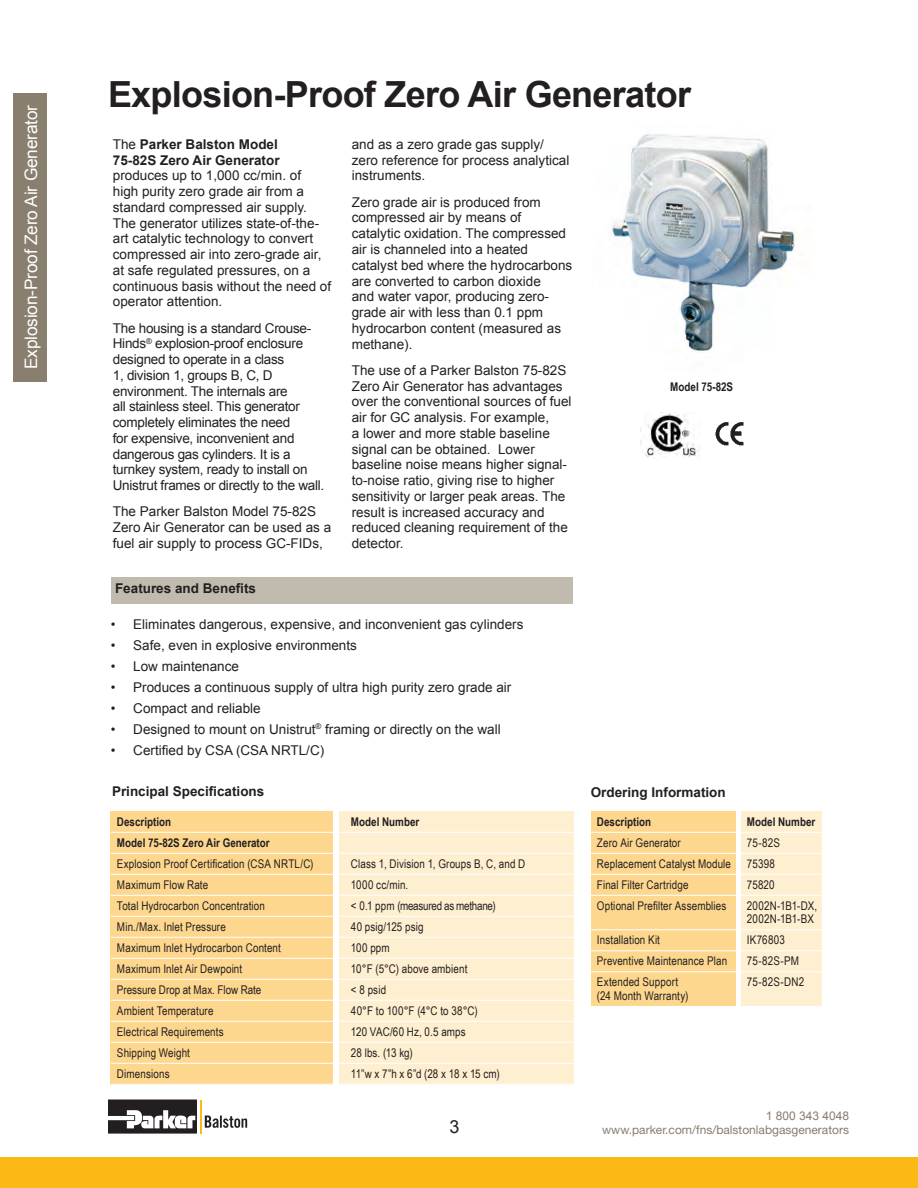
<style>
.page{position:relative;width:918px;height:1188px;background:#fff}
.page>*{position:absolute;margin:0;border:0;box-sizing:border-box;transform-origin:0 0}
.A_Head{font:700 36px "Arial";letter-spacing:-.02em;color:#231f20}
.t1{font:18px "Arial";color:#231f20}
.t2{font:17.25px "Arial";letter-spacing:-.01em;color:#fff}
.BT{font:13.5px/15.8px "Arial";color:#231f20}
.BT-2{font:13.5px/15.8px "Arial";letter-spacing:-.02em;color:#231f20}
.List_BT{font:13.5px "Arial";color:#231f20}
.t3{font:700 13.5px "Arial";color:#231f20}
.Chart_BT{font:12px/13.5px "Arial Narrow";letter-spacing:.01em;color:#231f20}
.List_Bold{font:700 12px "Arial Narrow";color:#231f20}
.List_Bold-2{font:12px "Arial Narrow";letter-spacing:.015em;color:#231f20}
.t4{font:12px "Helvetica Neue LT Std";color:#887d6e}
.Chart_BT-2{font:12px "Arial Narrow";letter-spacing:-.02em;color:#231f20}
.t5{font:12px "Arial";color:#887d6e}
.s1{font-weight:700}
</style>
<div class="page">
<div style="left:14px;top:93px;width:33px;height:289px;background:#887f6f"></div>
<svg style="left:205px;top:1116px;width:42px;height:12px"></svg>
<svg style="left:108px;top:1100px;width:89px;height:34px"></svg>
<hr style="left:200px;top:1100px;width:2px;height:33px;background:#fcb814">
<div style="left:0;top:1158px;width:918px;height:30px;background:#fcb814"></div>
<img style="left:612px;top:134px;width:187px;height:217px">
<img style="left:641px;top:413px;width:57px;height:45px">
<img style="left:715px;top:422px;width:29px;height:24px">
<div style="left:591px;top:811px;width:144px;height:195px;background:#fed78f"></div>
<div style="left:741px;top:811px;width:81px;height:195px;background:#feefd0"></div>
<hr style="left:591px;top:832px;width:234px;height:1px;background:#fff">
<hr style="left:591px;top:853px;width:234px;height:1px;background:#fff">
<hr style="left:591px;top:874px;width:234px;height:1px;background:#fff">
<hr style="left:591px;top:895px;width:234px;height:1px;background:#fff">
<hr style="left:591px;top:929px;width:234px;height:1px;background:#fff">
<hr style="left:591px;top:950px;width:234px;height:1px;background:#fff">
<hr style="left:591px;top:971px;width:234px;height:1px;background:#fff">
<div style="left:111px;top:811px;width:222px;height:273px;background:#fed78f"></div>
<div style="left:339px;top:811px;width:234px;height:273px;background:#feefd0"></div>
<div style="left:111px;top:577px;width:462px;height:26px;background:#c1bbaf"></div>
<hr style="left:111px;top:832px;width:470px;height:1px;background:#fff">
<hr style="left:111px;top:853px;width:470px;height:1px;background:#fff">
<hr style="left:111px;top:874px;width:470px;height:1px;background:#fff">
<hr style="left:111px;top:895px;width:470px;height:1px;background:#fff">
<hr style="left:111px;top:916px;width:470px;height:1px;background:#fff">
<hr style="left:111px;top:937px;width:470px;height:1px;background:#fff">
<hr style="left:111px;top:958px;width:470px;height:1px;background:#fff">
<hr style="left:111px;top:979px;width:470px;height:1px;background:#fff">
<hr style="left:111px;top:1000px;width:470px;height:1px;background:#fff">
<hr style="left:111px;top:1021px;width:470px;height:1px;background:#fff">
<hr style="left:111px;top:1042px;width:470px;height:1px;background:#fff">
<hr style="left:111px;top:1063px;width:470px;height:1px;background:#fff">
<p class="t2" style="left:21px;top:369px;width:265px;rotate:-90deg">Explosion-Proof Zero Air Generator</p>
<p class="A_Head" style="left:108px;top:74px;width:585px">Explosion-Proof Zero Air Generator</p>
<p class="BT" style="left:113px;top:136px;width:220px">The <span class="s1">Parker Balston Model<br>75-82S Zero Air Generator </span>produces up to 1,000 cc/min. of<br>high purity zero grade air from a standard compressed air supply.<br>The generator utilizes state-of-the&shy;art catalytic technology to convert compressed air into zero-grade air, at safe regulated pressures, on a continuous basis without the need of operator attention.</p>
<p class="BT-2" style="left:113px;top:320px;width:213px">The housing is a standard Crouse-Hinds<sup>®</sup> explosion-proof enclosure designed to operate in a class<br>1, division 1, groups B, C, D environment. The internals are<br>all stainless steel. This generator completely eliminates the need<br>for expensive, inconvenient and dangerous gas cylinders. It is a turnkey system, ready to install on Unistrut frames or directly to the wall.</p>
<p class="BT" style="left:113px;top:504px;width:220px">The Parker Balston Model 75-82S<br>Zero Air Generator can be used as a fuel air supply to process GC-FIDs,</p>
<p class="t3" style="left:115px;top:581px;width:143px">Features and Benefits</p>
<p class="BT" style="left:352px;top:136px;width:219px">and as a zero grade gas supply/ zero reference for process analytical instruments.</p>
<p class="BT" style="left:352px;top:194px;width:222px">Zero grade air is produced from compressed air by means of catalytic oxidation. The compressed air is channeled into a heated catalyst bed where the hydrocarbons are converted to carbon dioxide<br>and water vapor, producing zero&shy;grade air with less than 0.1 ppm hydrocarbon content (measured as methane).</p>
<p class="BT" style="left:352px;top:362px;width:221px">The use of a Parker Balston 75-82S<br>Zero Air Generator has advantages over the conventional sources of fuel air for GC analysis. For example,<br>a lower and more stable baseline signal can be obtained. Lower baseline noise means higher signal&shy;to-noise ratio, giving rise to higher sensitivity or larger peak areas. The result is increased accuracy and reduced cleaning requirement of the detector.</p>
<p class="List_BT" style="left:111px;top:616px;width:414px">• Eliminates dangerous, expensive, and inconvenient gas cylinders</p>
<p class="List_BT" style="left:111px;top:637px;width:248px">• Safe, even in explosive environments</p>
<p class="List_BT" style="left:111px;top:658px;width:130px">• Low maintenance</p>
<p class="List_BT" style="left:111px;top:679px;width:402px">• Produces a continuous supply of ultra high purity zero grade air</p>
<p class="List_BT" style="left:111px;top:700px;width:152px">• Compact and reliable</p>
<p class="List_BT" style="left:111px;top:721px;width:391px">• Designed to mount on Unistrut<sup>®</sup> framing or directly on the wall</p>
<p class="List_BT" style="left:111px;top:742px;width:215px">• Certified by CSA (CSA NRTL/C)</p>
<p class="t3" style="left:112px;top:784px;width:154px">Principal Specifications</p>
<p class="List_Bold" style="left:117px;top:813px;width:56px">Description</p>
<p class="List_Bold" style="left:351px;top:813px;width:70px">Model Number</p>
<p class="List_Bold" style="left:117px;top:834px;width:154px">Model 75-82S Zero Air Generator</p>
<p class="List_Bold-2" style="left:117px;top:855px;width:198px">Explosion Proof Certification (CSA NRTL/C)</p>
<p class="List_Bold-2" style="left:351px;top:855px;width:176px">Class 1, Division 1, Groups B, C, and D</p>
<p class="Chart_BT" style="left:117px;top:877px;width:93px">Maximum Flow Rate</p>
<p class="Chart_BT" style="left:351px;top:877px;width:59px">1000 cc/min.</p>
<p class="Chart_BT" style="left:117px;top:898px;width:150px">Total Hydrocarbon Concentration</p>
<p class="Chart_BT-2" style="left:351px;top:897px;width:146px">&lt; 0.1 ppm (measured as methane)</p>
<p class="Chart_BT" style="left:117px;top:919px;width:110px">Min./Max. Inlet Pressure</p>
<p class="Chart_BT" style="left:351px;top:919px;width:74px">40 psig/125 psig</p>
<p class="Chart_BT" style="left:117px;top:940px;width:165px">Maximum Inlet Hydrocarbon Content</p>
<p class="Chart_BT" style="left:351px;top:940px;width:40px">100 ppm</p>
<p class="Chart_BT" style="left:117px;top:961px;width:127px">Maximum Inlet Air Dewpoint</p>
<p class="Chart_BT" style="left:351px;top:961px;width:118px">10°F (5°C) above ambient</p>
<p class="Chart_BT" style="left:117px;top:982px;width:146px">Pressure Drop at Max. Flow Rate</p>
<p class="Chart_BT" style="left:351px;top:982px;width:37px">&lt; 8 psid</p>
<p class="Chart_BT" style="left:117px;top:1003px;width:98px">Ambient Temperature</p>
<p class="Chart_BT" style="left:351px;top:1003px;width:128px">40°F to 100°F (4°C to 38°C)</p>
<p class="Chart_BT" style="left:117px;top:1024px;width:108px">Electrical Requirements</p>
<p class="Chart_BT" style="left:351px;top:1024px;width:116px">120 VAC/60 Hz, 0.5 amps</p>
<p class="Chart_BT" style="left:117px;top:1045px;width:74px">Shipping Weight</p>
<p class="Chart_BT" style="left:351px;top:1045px;width:63px">28 lbs. (13 kg)</p>
<p class="Chart_BT" style="left:117px;top:1066px;width:54px">Dimensions</p>
<p class="Chart_BT" style="left:351px;top:1066px;width:150px">11”w x 7”h x 6”d (28 x 18 x 15 cm)</p>
<h2 class="t1" style="left:450px;top:1115px;width:12px">3</h2>
<p class="List_Bold" style="left:670px;top:377px;width:64px">Model 75-82S</p>
<p class="t3" style="left:591px;top:785px;width:137px">Ordering Information</p>
<p class="List_Bold" style="left:597px;top:813px;width:56px">Description</p>
<p class="List_Bold" style="left:747px;top:813px;width:70px">Model Number</p>
<p class="Chart_BT" style="left:597px;top:836px;width:85px">Zero Air Generator</p>
<p class="Chart_BT" style="left:747px;top:836px;width:34px">75-82S</p>
<p class="Chart_BT" style="left:597px;top:856px;width:136px">Replacement Catalyst Module</p>
<p class="Chart_BT" style="left:747px;top:856px;width:30px">75398</p>
<p class="Chart_BT" style="left:597px;top:877px;width:93px">Final Filter Cartridge</p>
<p class="Chart_BT" style="left:747px;top:877px;width:29px">75820</p>
<p class="Chart_BT" style="left:597px;top:898px;width:131px">Optional Prefilter Assemblies</p>
<p class="Chart_BT" style="left:747px;top:898px;width:72px">2002N-1B1-DX,<br>2002N-1B1-BX</p>
<p class="Chart_BT" style="left:597px;top:933px;width:65px">Installation Kit</p>
<p class="Chart_BT" style="left:747px;top:933px;width:39px">IK76803</p>
<p class="Chart_BT" style="left:597px;top:954px;width:132px">Preventive Maintenance Plan</p>
<p class="Chart_BT" style="left:747px;top:954px;width:53px">75-82S-PM</p>
<p class="Chart_BT" style="left:597px;top:975px;width:83px">Extended Support</p>
<p class="Chart_BT" style="left:747px;top:975px;width:59px">75-82S-DN2</p>
<p class="Chart_BT" style="left:597px;top:988px;width:93px">(24 Month Warranty)</p>
<p class="t5" style="left:766px;top:1109px;width:85px">1 800 343 4048</p>
<p class="t4" style="left:602px;top:1123px;width:248px">www.parker.com/fns/balstonlabgasgenerators</p>
</div>
